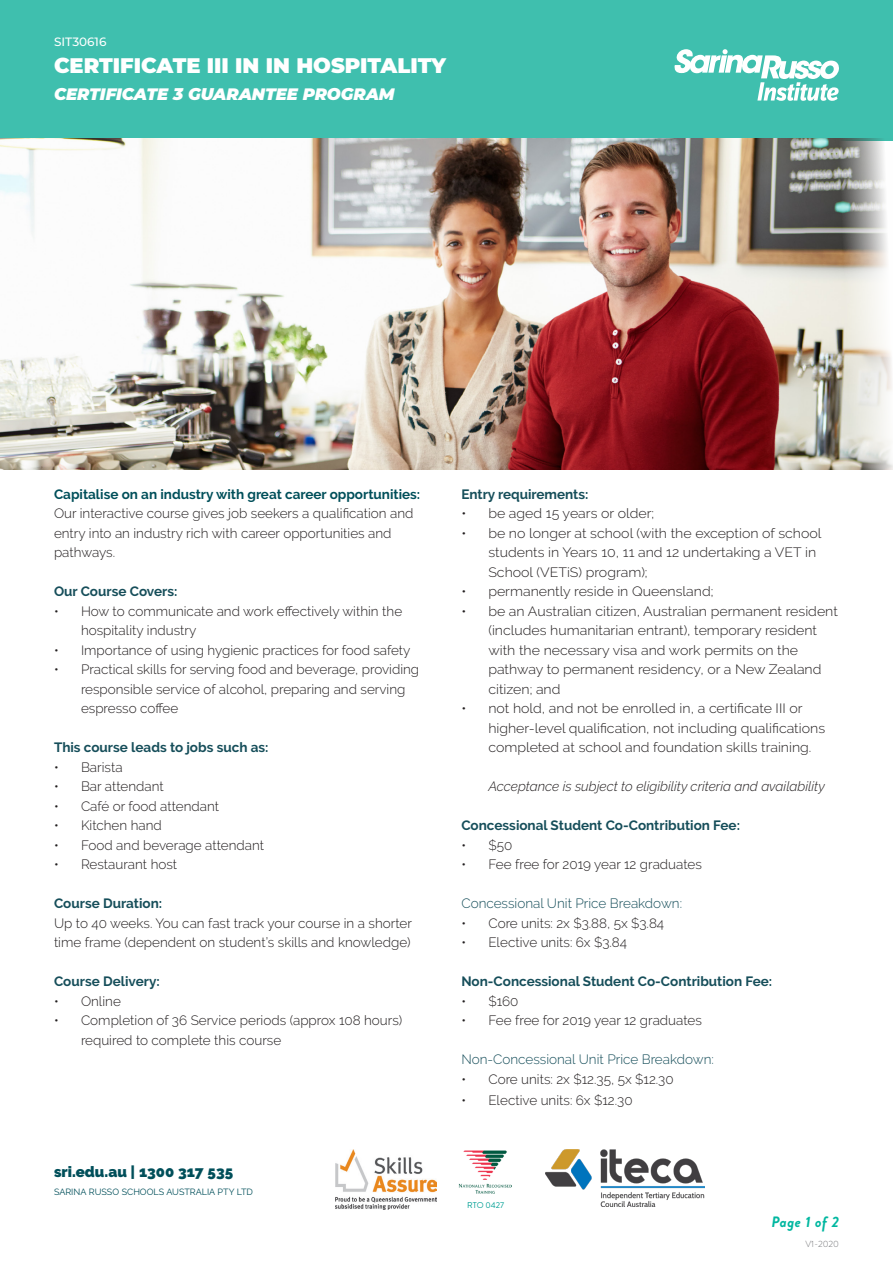
<style>
.page{position:relative;width:893px;height:1263px;background:#fff}
.page>*{position:absolute;margin:0;border:0;box-sizing:border-box;transform-origin:0 0}
.t1{font:900 21px "Montserrat";color:#fff}
.t2{font:italic 900 16.5px "Montserrat";letter-spacing:-.005em;color:#fff}
.t3{font:900 15px "Raleway";color:#004f5a}
.t4{font:italic 700 15px "Brandon Grotesque";letter-spacing:.03em;color:#00b7a0}
.Body_text{font:300 13.5px/19.5px "Raleway";color:#231f20}
.Body_text-2{font:300 13.5px/19.5px "Raleway";color:#231f20;scale:1.05 1}
.Heading{font:700 13.5px "Raleway";color:#164e5a}
.t5{font:300 13.5px "Raleway";color:#164e5a}
.t6{font:italic 300 13.5px "Raleway";color:#231f20}
.Heading-2{font:700 13.5px "Raleway";color:#004f5a}
.t7{font:500 12px "Montserrat";color:#fff}
.t8{font:9px "Raleway";color:#004f5a}
.t9{font:300 9px "Brandon Grotesque";color:#6c6d70}
.t10{font:8.4px "Brandon Grotesque";color:#009f94}
</style>
<div class="page">
<div style="left:0;top:0;width:893px;height:141px;background:#3fbfae"></div>
<svg style="left:675px;top:49px;width:164px;height:52px"></svg>
<img style="left:458px;top:1150px;width:54px;height:43px">
<img style="left:545px;top:1150px;width:160px;height:56px">
<img style="left:336px;top:1150px;width:101px;height:59px">
<img style="left:0;top:138px;width:893px;height:332px">
<p class="t7" style="left:54px;top:33px;width:54px">SIT30616</p>
<h1 class="t1" style="left:54px;top:50px;width:394px">CERTIFICATE III IN IN HOSPITALITY</h1>
<p class="t2" style="left:54px;top:82px;width:342px">CERTIFICATE 3 GUARANTEE PROGRAM</p>
<p class="Heading-2" style="left:54px;top:486px;width:368px">Capitalise on an industry with great career opportunities:</p>
<p class="Body_text" style="left:54px;top:503px;width:361px">Our interactive course gives job seekers a qualification and entry into an industry rich with career opportunities and pathways.</p>
<p class="Heading" style="left:54px;top:584px;width:125px">Our Course Covers:</p>
<p class="Body_text" style="left:81px;top:601px;width:323px;text-indent:-27px">• How to communicate and work effectively within the hospitality industry</p>
<p class="Body_text" style="left:54px;top:640px;width:358px">• Importance of using hygienic practices for food safety</p>
<p class="Body_text" style="left:81px;top:659px;width:340px;text-indent:-27px">• Practical skills for serving food and beverage, providing responsible service of alcohol, preparing and serving espresso coffee</p>
<p class="Heading" style="left:54px;top:740px;width:216px">This course leads to jobs such as:</p>
<p class="Body_text" style="left:54px;top:757px;width:70px">• Barista</p>
<p class="Body_text" style="left:54px;top:776px;width:111px">• Bar attendant</p>
<p class="Body_text" style="left:54px;top:796px;width:167px">• Café or food attendant</p>
<p class="Body_text" style="left:54px;top:815px;width:109px">• Kitchen hand</p>
<p class="Body_text" style="left:54px;top:835px;width:212px">• Food and beverage attendant</p>
<p class="Body_text" style="left:54px;top:854px;width:125px">• Restaurant host</p>
<p class="Heading" style="left:54px;top:896px;width:110px">Course Duration:</p>
<p class="Body_text" style="left:54px;top:913px;width:360px">Up to 40 weeks. You can fast track your course in a shorter time frame (dependent on student’s skills and knowledge)</p>
<p class="Heading" style="left:54px;top:974px;width:107px">Course Delivery:</p>
<p class="Body_text" style="left:54px;top:991px;width:68px">• Online</p>
<p class="Body_text" style="left:81px;top:1010px;width:323px;text-indent:-27px">• Completion of 36 Service periods (approx 108 hours) required to complete this course</p>
<p class="t3" style="left:54px;top:1163px;width:181px">sri.edu.au | 1300 317 535</p>
<p class="t8" style="left:54px;top:1186px;width:200px">SARINA RUSSO SCHOOLS AUSTRALIA PTY LTD</p>
<p class="Heading" style="left:461px;top:486px;width:129px">Entry requirements:</p>
<p class="Body_text-2" style="left:461px;top:503px;width:185px">• be aged 15 years or older;</p>
<p class="Body_text-2" style="left:488px;top:523px;width:319px;text-indent:-27px">• be no longer at school (with the exception of school students in Years 10, 11 and 12 undertaking a VET in<br>School (VETiS) program);</p>
<p class="Body_text-2" style="left:461px;top:581px;width:242px">• permanently reside in Queensland;</p>
<p class="Body_text-2" style="left:488px;top:601px;width:334px;text-indent:-27px">• be an Australian citizen, Australian permanent resident (includes humanitarian entrant), temporary resident with the necessary visa and work permits on the pathway to permanent residency, or a New Zealand citizen; and</p>
<p class="Body_text-2" style="left:488px;top:698px;width:322px;text-indent:-27px">• not hold, and not be enrolled in, a certificate III or higher-level qualification, not including qualifications completed at school and foundation skills training.</p>
<p class="t6" style="left:488px;top:778px;width:338px">Acceptance is subject to eligibility criteria and availability</p>
<p class="Heading" style="left:461px;top:818px;width:280px">Concessional Student Co-Contribution Fee:</p>
<p class="Body_text" style="left:461px;top:835px;width:52px">• $50</p>
<p class="Body_text" style="left:461px;top:854px;width:242px">• Fee free for 2019 year 12 graduates</p>
<p class="t5" style="left:461px;top:895px;width:222px">Concessional Unit Price Breakdown:</p>
<p class="Body_text" style="left:461px;top:913px;width:204px">• Core units: 2x $3.88, 5x $3.84</p>
<p class="Body_text" style="left:461px;top:932px;width:167px">• Elective units: 6x $3.84</p>
<p class="Heading" style="left:461px;top:974px;width:312px">Non-Concessional Student Co-Contribution Fee:</p>
<p class="Body_text" style="left:461px;top:991px;width:59px">• $160</p>
<p class="Body_text" style="left:461px;top:1010px;width:242px">• Fee free for 2019 year 12 graduates</p>
<p class="t5" style="left:461px;top:1051px;width:254px">Non-Concessional Unit Price Breakdown:</p>
<p class="Body_text" style="left:461px;top:1069px;width:214px">• Core units: 2x $12.35, 5x $12.30</p>
<p class="Body_text" style="left:461px;top:1090px;width:173px">• Elective units: 6x $12.30</p>
<p class="t10" style="left:467px;top:1199px;width:38px">RTO 0427</p>
<p class="t4" style="left:772px;top:1211px;width:69px">Page 1 of 2</p>
<p class="t9" style="left:805px;top:1237px;width:35px">V1-2020</p>
</div>
